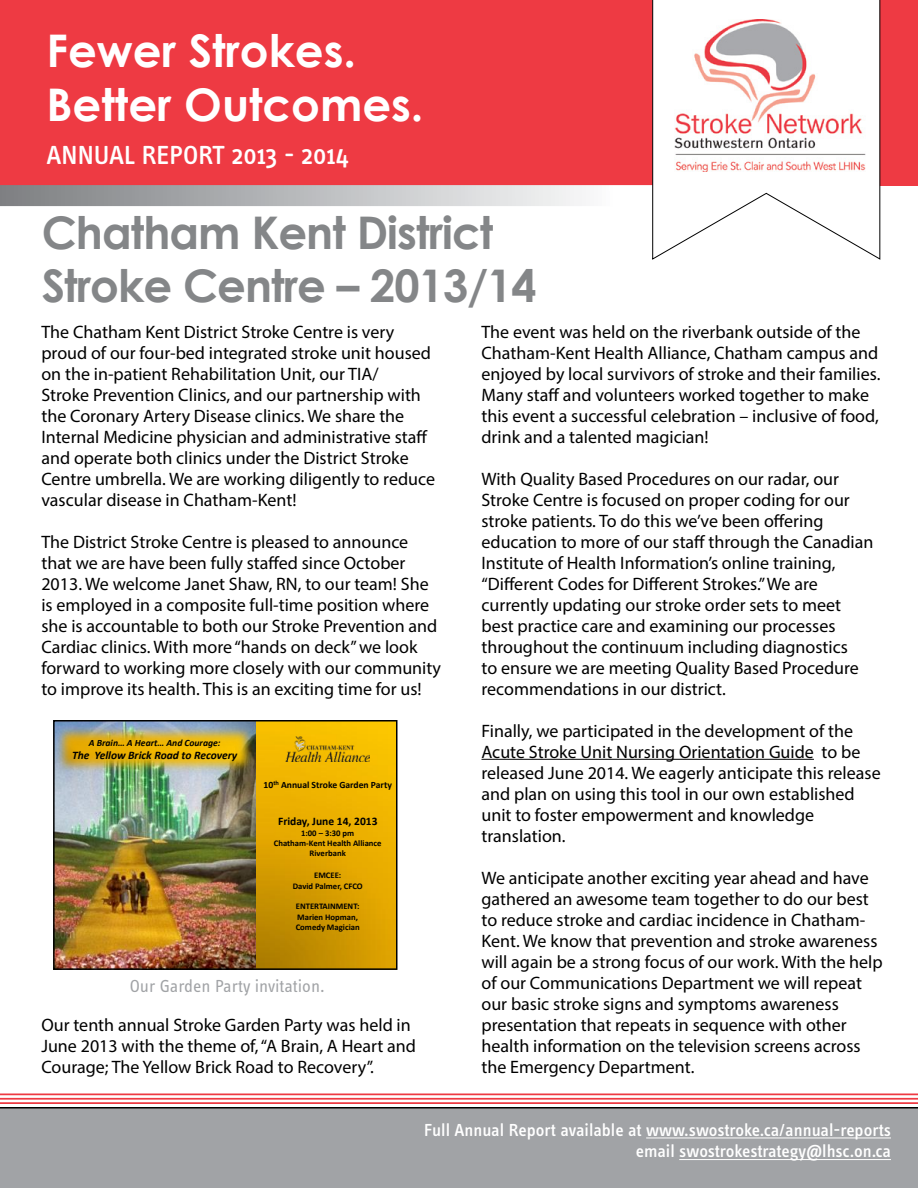
<style>
.page{position:relative;width:918px;height:1188px;background:#fff}
.page>*{position:absolute;margin:0;border:0;box-sizing:border-box;transform-origin:0 0}
.t1{font:700 45px/52.5px "Century Gothic";letter-spacing:-.02em;color:#848688}
.t2{font:700 45px/54px "Century Gothic";color:#fff}
.t3{font:500 27px "Info Text";color:#fff}
.t4{font:18px/21px "Myriad Pro";color:#000}
.t5{font:500 18px/21.6px "Info Text";color:#fff;text-align:right}
.t6{font:18px "Info Text Regular Tf";color:#a1a3a6}
.t7{font:italic 700 11.55px "Calibri";color:#000}
.t8{font:700 11.55px "Calibri";color:#000}
.t9{font:700 9.6px "Calibri";color:#000}
.t10{font:italic 700 9.6px "Calibri";color:#000}
.t11{font:700 8.7px/10.4px "Calibri";color:#000;text-align:center}
</style>
<div class="page">
<hr style="left:482px;top:759px;width:332px;height:1px;background:#000">
<div style="left:0;top:0;width:918px;height:185px;background:#ee3a43"></div>
<div style="left:0;top:185px;width:669px;height:21px;background:linear-gradient(to right,#7c7e81,#fff)"></div>
<svg style="left:652px;top:0;width:228px;height:260px"></svg>
<img style="left:674px;top:19px;width:200px;height:152px">
<div style="left:0;top:1107px;width:918px;height:81px;background:#a1a3a6"></div>
<hr style="left:0;top:1093px;width:918px;height:2px;background:#ee3a43">
<hr style="left:0;top:1098px;width:918px;height:2px;background:#ee3a43">
<hr style="left:0;top:1102px;width:918px;height:2px;background:#ee3a43">
<hr style="left:646px;top:1138px;width:245px;height:1px;background:#fff">
<hr style="left:679px;top:1159px;width:212px;height:1px;background:#fff">
<img style="left:56px;top:723px;width:200px;height:244px">
<svg style="left:256px;top:723px;width:139px;height:244px;background:#e0a700"></svg>
<img style="left:285px;top:737px;width:85px;height:24px">
<img style="left:56px;top:724px;width:200px;height:51px">
<div style="left:53px;top:720px;width:345px;height:250px;border:2px solid #000"></div>
<h1 class="t2" style="left:46px;top:21px;width:379px">Fewer Strokes.<br>Better Outcomes.</h1>
<h2 class="t3" style="left:46px;top:139px;width:304px">ANNUAL REPORT 2013 - 2014</h2>
<h1 class="t1" style="left:42px;top:204px;width:496px">Chatham Kent District<br>Stroke Centre – 2013/14</h1>
<p class="t4" style="left:41px;top:321px;width:395px">The Chatham Kent District Stroke Centre is very proud of our four-bed integrated stroke unit housed on the in-patient Rehabilitation Unit, our TIA/<br>Stroke Prevention Clinics, and our partnership with the Coronary Artery Disease clinics. We share the Internal Medicine physician and administrative staff and operate both clinics under the District Stroke Centre umbrella. We are working diligently to reduce vascular disease in Chatham-Kent!</p>
<p class="t4" style="left:41px;top:531px;width:401px">The District Stroke Centre is pleased to announce that we are have been fully staffed since October 2013. We welcome Janet Shaw, RN, to our team! She is employed in a composite full-time position where she is accountable to both our Stroke Prevention and Cardiac clinics. With more “hands on deck” we look forward to working more closely with our community to improve its health. This is an exciting time for us!</p>
<p class="t10" style="left:89px;top:737px;width:133px">A Brain… A Heart… And Courage:</p>
<p class="t7" style="left:72px;top:748px;width:167px">The Yellow Brick Road to Recovery</p>
<p class="t9" style="left:264px;top:779px;width:130px">10<sup>th</sup> Annual Stroke Garden Party</p>
<p class="t8" style="left:278px;top:813px;width:101px">Friday, June 14, 2013</p>
<p class="t11" style="left:274px;top:828px;width:109px">1:00 – 3:30 pm<br>Chatham-Kent Health Alliance<br>Riverbank</p>
<p class="t11" style="left:293px;top:870px;width:71px">EMCEE:<br>David Palmer, CFCO</p>
<p class="t11" style="left:296px;top:901px;width:65px;text-align:left">ENTERTAINMENT:<br>Marien Hopman,<br>Comedy Magician</p>
<p class="t6" style="left:130px;top:975px;width:196px">Our Garden Party invitation.</p>
<p class="t4" style="left:41px;top:1014px;width:376px">Our tenth annual Stroke Garden Party was held in<br>June 2013 with the theme of, “A Brain, A Heart and<br>Courage; The Yellow Brick Road to Recovery”.</p>
<p class="t4" style="left:482px;top:321px;width:400px">The event was held on the riverbank outside of the Chatham-Kent Health Alliance, Chatham campus and enjoyed by local survivors of stroke and their families.<br>Many staff and volunteers worked together to make this event a successful celebration – inclusive of food, drink and a talented magician!</p>
<p class="t4" style="left:482px;top:468px;width:393px">With Quality Based Procedures on our radar, our Stroke Centre is focused on proper coding for our stroke patients. To do this we’ve been offering education to more of our staff through the Canadian Institute of Health Information’s online training, “Different Codes for Different Strokes.” We are currently updating our stroke order sets to meet best practice care and examining our processes throughout the continuum including diagnostics<br>to ensure we are meeting Quality Based Procedure recommendations in our district.</p>
<p class="t4" style="left:482px;top:720px;width:401px">Finally, we participated in the development of the Acute Stroke Unit Nursing Orientation Guide to be released June 2014. We eagerly anticipate this release and plan on using this tool in our own established unit to foster empowerment and knowledge translation.</p>
<p class="t4" style="left:482px;top:867px;width:403px">We anticipate another exciting year ahead and have gathered an awesome team together to do our best to reduce stroke and cardiac incidence in Chatham-Kent. We know that prevention and stroke awareness will again be a strong focus of our work. With the help of our Communications Department we will repeat our basic stroke signs and symptoms awareness presentation that repeats in sequence with other health information on the television screens across the Emergency Department.</p>
<p class="t5" style="left:424px;top:1119px;width:468px">Full Annual Report available at www.swostroke.ca/annual-reports email swostrokestrategy@lhsc.on.ca</p>
</div>
